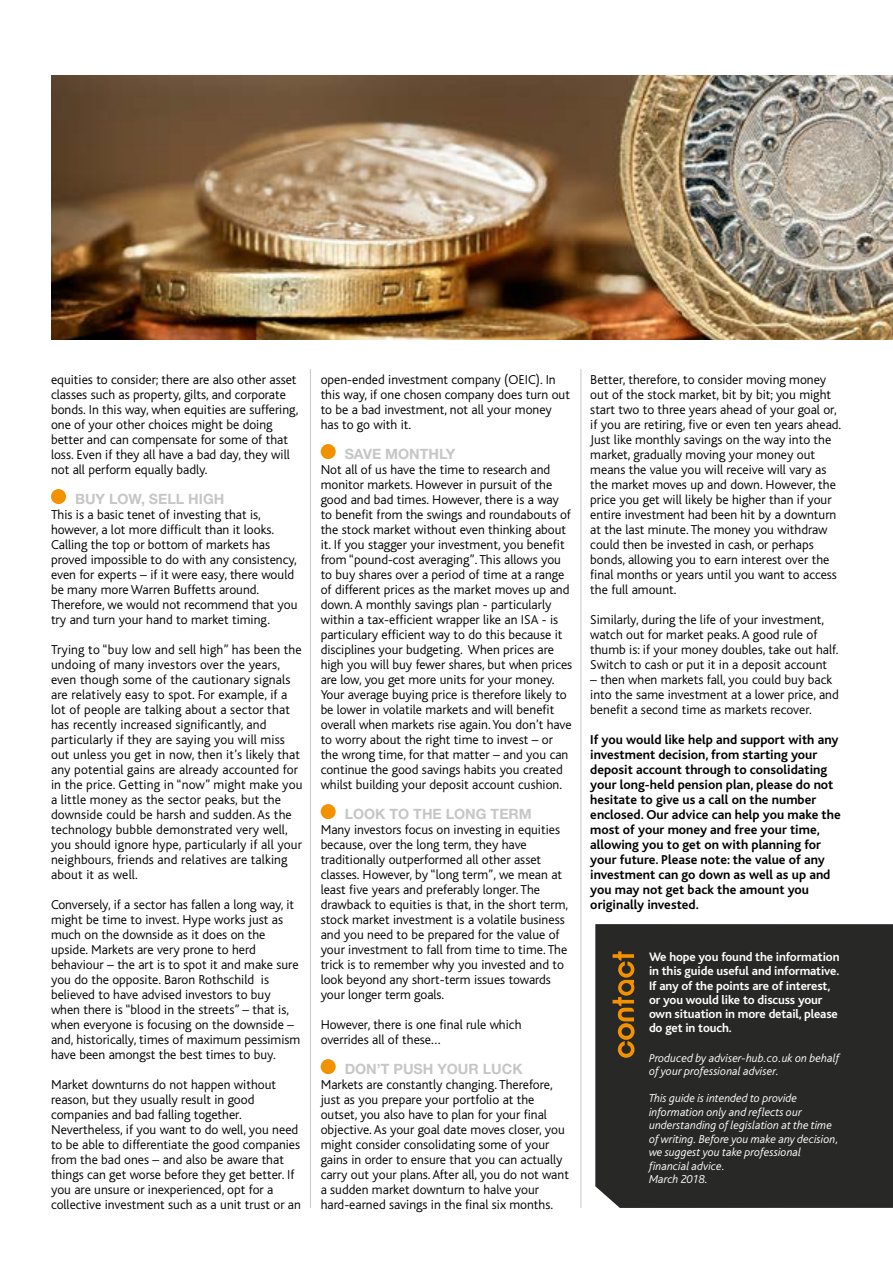
<style>
.page{position:relative;width:893px;height:1263px;background:#fff}
.page>*{position:absolute;margin:0;border:0;box-sizing:border-box;transform-origin:0 0}
.t1{font:700 14.25px "Helvetica Neue";color:#c6c6c6}
.t2{font:300 13.5px/15px "Bliss";color:#000}
.t3{font:700 13.5px/15px "Bliss";color:#000}
.t4{font:700 12.75px/14.2px "Bliss";letter-spacing:-.01em;color:#fff}
.t5{font:italic 300 12px/13.5px "Bliss";color:#fff}
</style>
<div class="page">
<div style="left:51px;top:489px;width:15px;height:15px;background:#f39200;border-radius:50%"></div>
<div style="left:321px;top:444px;width:15px;height:15px;background:#f39200;border-radius:50%"></div>
<div style="left:321px;top:804px;width:15px;height:15px;background:#f39200;border-radius:50%"></div>
<div style="left:321px;top:1059px;width:15px;height:15px;background:#f39200;border-radius:50%"></div>
<img style="left:51px;top:75px;width:842px;height:264px">
<div style="left:595px;top:924px;width:298px;height:284px;background:#282827"></div>
<svg style="left:613px;top:951px;width:21px;height:107px;background:#785117"></svg>
<hr style="left:310px;top:369px;width:1px;height:839px;background:#c6c6c6">
<hr style="left:581px;top:369px;width:1px;height:839px;background:#c6c6c6">
<p class="t2" style="left:51px;top:372px;width:249px">equities to consider; there are also other asset classes such as property, gilts, and corporate bonds. In this way, when equities are suffering, one of your other choices might be doing better and can compensate for some of that loss. Even if they all have a bad day, they will not all perform equally badly.</p>
<p class="t1" style="left:75px;top:490px;width:151px">BUY LOW, SELL HIGH</p>
<p class="t2" style="left:51px;top:507px;width:248px">This is a basic tenet of investing that is, however, a lot more difficult than it looks.<br>Calling the top or bottom of markets has proved impossible to do with any consistency, even for experts – if it were easy, there would be many more Warren Buffetts around.<br>Therefore, we would not recommend that you try and turn your hand to market timing.</p>
<p class="t2" style="left:51px;top:642px;width:253px">Trying to “buy low and sell high” has been the undoing of many investors over the years, even though some of the cautionary signals are relatively easy to spot. For example, if a lot of people are talking about a sector that has recently increased significantly, and particularly if they are saying you will miss out unless you get in now, then it’s likely that any potential gains are already accounted for in the price. Getting in “now” might make you a little money as the sector peaks, but the downside could be harsh and sudden. As the technology bubble demonstrated very well, you should ignore hype, particularly if all your neighbours, friends and relatives are talking about it as well.</p>
<p class="t2" style="left:51px;top:897px;width:251px">Conversely, if a sector has fallen a long way, it might be time to invest. Hype works just as much on the downside as it does on the upside. Markets are very prone to herd behaviour – the art is to spot it and make sure you do the opposite. Baron Rothschild is believed to have advised investors to buy when there is “blood in the streets” – that is, when everyone is focusing on the downside – and, historically, times of maximum pessimism have been amongst the best times to buy.</p>
<p class="t2" style="left:51px;top:1077px;width:251px">Market downturns do not happen without reason, but they usually result in good companies and bad falling together.<br>Nevertheless, if you want to do well, you need to be able to differentiate the good companies from the bad ones – and also be aware that things can get worse before they get better. If you are unsure or inexperienced, opt for a collective investment such as a unit trust or an</p>
<p class="t2" style="left:321px;top:372px;width:251px">open-ended investment company (OEIC). In this way, if one chosen company does turn out to be a bad investment, not all your money has to go with it.</p>
<p class="t1" style="left:345px;top:445px;width:112px">SAVE MONTHLY</p>
<p class="t2" style="left:321px;top:462px;width:253px">Not all of us have the time to research and monitor markets. However in pursuit of the good and bad times. However, there is a way to benefit from the swings and roundabouts of the stock market without even thinking about it. If you stagger your investment, you benefit from “pound-cost averaging”. This allows you to buy shares over a period of time at a range of different prices as the market moves up and down. A monthly savings plan - particularly within a tax-efficient wrapper like an ISA - is particulary efficient way to do this because it disciplines your budgeting. When prices are high you will buy fewer shares, but when prices are low, you get more units for your money.<br>Your average buying price is therefore likely to be lower in volatile markets and will benefit overall when markets rise again. You don’t have to worry about the right time to invest – or the wrong time, for that matter – and you can continue the good savings habits you created whilst building your deposit account cushion.</p>
<p class="t1" style="left:345px;top:805px;width:189px">LOOK TO THE LONG TERM</p>
<p class="t2" style="left:321px;top:822px;width:249px">Many investors focus on investing in equities because, over the long term, they have traditionally outperformed all other asset classes. However, by “long term”, we mean at least five years and preferably longer. The drawback to equities is that, in the short term, stock market investment is a volatile business and you need to be prepared for the value of your investment to fall from time to time. The trick is to remember why you invested and to look beyond any short-term issues towards your longer term goals.</p>
<p class="t2" style="left:321px;top:1017px;width:202px">However, there is one final rule which overrides all of these…</p>
<p class="t1" style="left:345px;top:1060px;width:179px">DON’T PUSH YOUR LUCK</p>
<p class="t2" style="left:321px;top:1077px;width:250px">Markets are constantly changing. Therefore, just as you prepare your portfolio at the outset, you also have to plan for your final objective. As your goal date moves closer, you might consider consolidating some of your gains in order to ensure that you can actually carry out your plans. After all, you do not want a sudden market downturn to halve your hard-earned savings in the final six months.</p>
<p class="t2" style="left:590px;top:372px;width:252px">Better, therefore, to consider moving money out of the stock market, bit by bit; you might start two to three years ahead of your goal or, if you are retiring, five or even ten years ahead.<br>Just like monthly savings on the way into the market, gradually moving your money out means the value you will receive will vary as the market moves up and down. However, the price you get will likely be higher than if your entire investment had been hit by a downturn at the last minute. The money you withdraw could then be invested in cash, or perhaps bonds, allowing you to earn interest over the final months or years until you want to access the full amount.</p>
<p class="t2" style="left:590px;top:612px;width:250px">Similarly, during the life of your investment, watch out for market peaks. A good rule of thumb is: if your money doubles, take out half.<br>Switch to cash or put it in a deposit account</p>
<p class="t2" style="left:590px;top:672px;width:250px">– then when markets fall, you could buy back into the same investment at a lower price, and benefit a second time as markets recover.</p>
<p class="t3" style="left:590px;top:732px;width:252px">If you would like help and support with any investment decision, from starting your deposit account through to consolidating your long-held pension plan, please do not hesitate to give us a call on the number enclosed. Our advice can help you make the most of your money and free your time, allowing you to get on with planning for your future. Please note: the value of any investment can go down as well as up and you may not get back the amount you originally invested.</p>
<p class="t4" style="left:649px;top:950px;width:192px">We hope you found the information in this guide useful and informative.<br>If any of the points are of interest, or you would like to discuss your own situation in more detail, please do get in touch.</p>
<p class="t5" style="left:649px;top:1051px;width:192px">Produced by adviser-hub.co.uk on behalf of your professional adviser.</p>
<p class="t5" style="left:649px;top:1092px;width:191px">This guide is intended to provide information only and reflects our understanding of legislation at the time of writing. Before you make any decision, we suggest you take professional financial advice.<br>March 2018.</p>
</div>
